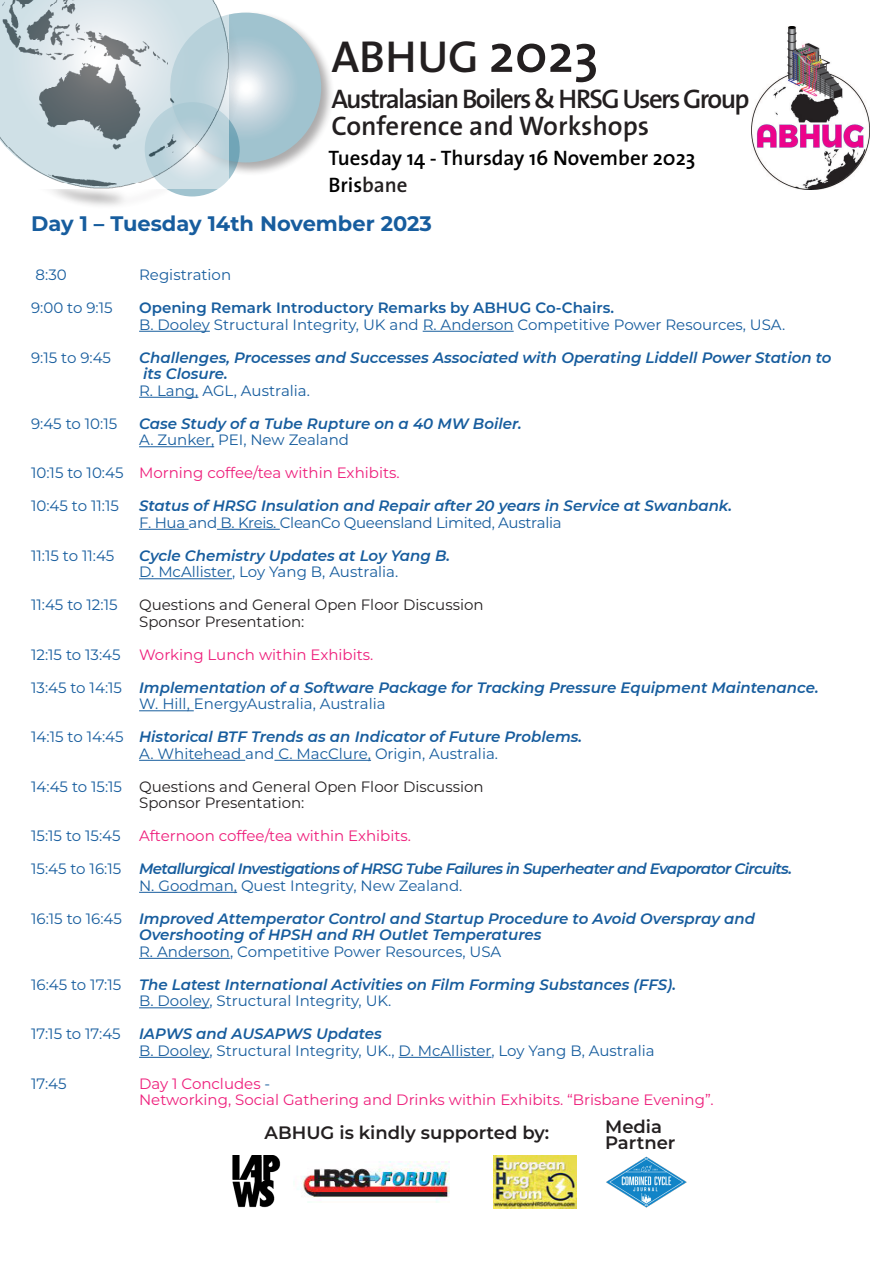
<style>
.page{position:relative;width:893px;height:1263px;background:#fff}
.page>*{position:absolute;margin:0;border:0;box-sizing:border-box;transform-origin:0 0}
.t1{font:600 45px "The Sans";letter-spacing:.005em;color:#231f20}
.t2{font:600 27px "The Sans";letter-spacing:-.06em;color:#231f20}
.t3{font:600 27px "The Sans";color:#231f20}
.t4{font:600 21px "The Sans";color:#000}
.Table_Symbol_MC3{font:700 21px "Montserrat";color:#175d9e}
._1_body{font:600 18px/16.2px "Montserrat";color:#231f20}
.Table_Symbol_MC3-2{font:italic 600 15px "Montserrat";color:#175d9e}
.Table_Symbol_MC3-3{font:15px "Montserrat";color:#175d9e}
.Table_Symbol_MC3-4{font:15px "Montserrat";color:#ee1e7b}
.Table_Symbol_MC3-5{font:15px "Montserrat";color:#231f20}
.Table_Symbol_MC3-6{font:italic 600 15px "Montserrat";letter-spacing:-.04em;color:#175d9e}
.Table_Symbol_MC3-7{font:15px "Montserrat";letter-spacing:-.02em;color:#175d9e}
.Table_Symbol_MC3-8{font:600 15px "Montserrat";color:#175d9e}
.s1{font-size:54px}
.s2{color:#231f20}
.s3{color:#175d9e}
.s4{font-weight:400;font-style:normal}
</style>
<div class="page">
<div style="left:168px;top:10px;width:167px;height:167px;background:#231f20;opacity:.75"></div>
<svg style="left:170px;top:13px;width:151px;height:149px;background:#afcbd5"></svg>
<div style="left:0;top:0;width:242px;height:210px;background:#231f20;opacity:.75"></div>
<div style="left:0;top:0;width:238px;height:198px;background:#fff;opacity:.93"></div>
<img style="left:0;top:0;width:229px;height:188px">
<img style="left:751px;top:26px;width:119px;height:163px">
<hr style="left:139px;top:331px;width:71px;height:1px;background:#175d9e">
<hr style="left:423px;top:331px;width:91px;height:1px;background:#175d9e">
<hr style="left:139px;top:397px;width:59px;height:1px;background:#175d9e">
<hr style="left:139px;top:446px;width:75px;height:1px;background:#175d9e">
<hr style="left:139px;top:529px;width:50px;height:1px;background:#175d9e">
<hr style="left:217px;top:529px;width:63px;height:1px;background:#175d9e">
<hr style="left:139px;top:578px;width:93px;height:1px;background:#175d9e">
<hr style="left:139px;top:710px;width:55px;height:1px;background:#175d9e">
<hr style="left:139px;top:760px;width:106px;height:1px;background:#175d9e">
<hr style="left:274px;top:760px;width:97px;height:1px;background:#175d9e">
<hr style="left:139px;top:892px;width:98px;height:1px;background:#175d9e">
<hr style="left:139px;top:958px;width:91px;height:1px;background:#175d9e">
<hr style="left:139px;top:1007px;width:70px;height:1px;background:#175d9e">
<hr style="left:139px;top:1057px;width:70px;height:1px;background:#175d9e">
<hr style="left:399px;top:1057px;width:92px;height:1px;background:#175d9e">
<img style="left:232px;top:1156px;width:49px;height:52px">
<img style="left:297px;top:1162px;width:153px;height:41px">
<img style="left:493px;top:1156px;width:83px;height:53px">
<img style="left:606px;top:1156px;width:81px;height:52px">
<p class="t1" style="left:331px;top:19px;width:269px">ABHUG <span class="s1">2023</span></p>
<p class="t2" style="left:331px;top:76px;width:420px">Australasian Boilers &amp; HRSG Users Group</p>
<p class="t3" style="left:331px;top:103px;width:319px">Conference and Workshops</p>
<p class="t4" style="left:328px;top:140px;width:369px">Tuesday 14 - Thursday 16 November 2023</p>
<p class="t4" style="left:328px;top:167px;width:81px">Bris<span class="s2">bane</span></p>
<p class="Table_Symbol_MC3" style="left:31px;top:208px;width:402px">Day 1 – Tuesday 14th November 2023</p>
<p class="Table_Symbol_MC3-3" style="left:36px;top:265px;width:33px">8:30</p>
<p class="Table_Symbol_MC3-3" style="left:139px;top:265px;width:94px">Registration</p>
<p class="Table_Symbol_MC3-3" style="left:31px;top:298px;width:83px">9:00 to 9:15</p>
<p class="Table_Symbol_MC3-8" style="left:139px;top:297px;width:476px">Opening Remark Introductory Remarks by ABHUG Co-Chairs.</p>
<p class="Table_Symbol_MC3-3" style="left:139px;top:314px;width:648px">B. Dooley Structural Integrity, UK and R. Anderson Competitive Power Resources, USA.</p>
<p class="Table_Symbol_MC3-3" style="left:31px;top:347px;width:81px">9:15 to 9:45</p>
<p class="Table_Symbol_MC3-2" style="left:139px;top:347px;width:694px">Challenges, Processes and Successes Associated with Operating Liddell Power Station to</p>
<p class="Table_Symbol_MC3-2" style="left:143px;top:363px;width:86px">its Closure.</p>
<p class="Table_Symbol_MC3-3" style="left:139px;top:380px;width:172px">R. Lang, AGL, Australia.</p>
<p class="Table_Symbol_MC3-3" style="left:31px;top:413px;width:88px">9:45 to 10:15</p>
<p class="Table_Symbol_MC3-2" style="left:139px;top:413px;width:384px">Case Study of a Tube Rupture on a 40 MW Boiler.</p>
<p class="Table_Symbol_MC3-3" style="left:139px;top:430px;width:211px">A. Zunker, PEI, New Zealand</p>
<p class="Table_Symbol_MC3-4" style="left:31px;top:463px;width:370px"><span class="s3">10:15 to 10:45</span> Morning coffee/tea within Exhibits.</p>
<p class="Table_Symbol_MC3-3" style="left:31px;top:496px;width:89px">10:45 to 11:15</p>
<p class="Table_Symbol_MC3-2" style="left:139px;top:495px;width:594px">Status of HRSG Insulation and Repair after 20 years in Service at Swanbank.</p>
<p class="Table_Symbol_MC3-7" style="left:139px;top:512px;width:424px">F. Hua and B. Kreis. CleanCo Queensland Limited, Australia</p>
<p class="Table_Symbol_MC3-3" style="left:31px;top:545px;width:85px">11:15 to 11:45</p>
<p class="Table_Symbol_MC3-2" style="left:139px;top:545px;width:313px">Cycle Chemistry Updates at Loy Yang B.</p>
<p class="Table_Symbol_MC3-3" style="left:139px;top:562px;width:261px">D. McAllister, Loy Yang B, Australia.</p>
<p class="Table_Symbol_MC3-3" style="left:31px;top:595px;width:88px">11:45 to 12:15</p>
<p class="Table_Symbol_MC3-5" style="left:139px;top:595px;width:346px">Questions and General Open Floor Discussion</p>
<p class="Table_Symbol_MC3-5" style="left:139px;top:611px;width:167px">Sponsor Presentation:</p>
<p class="Table_Symbol_MC3-4" style="left:31px;top:644px;width:344px"><span class="s3">12:15 to 13:45</span> Working Lunch within Exhibits.</p>
<p class="Table_Symbol_MC3-2" style="left:31px;top:677px;width:789px"><span class="s4">13:45 to 14:15</span> Implementation of a Software Package for Tracking Pressure Equipment Maintenance.</p>
<p class="Table_Symbol_MC3-3" style="left:139px;top:694px;width:248px">W. Hill, EnergyAustralia, Australia</p>
<p class="Table_Symbol_MC3-2" style="left:31px;top:726px;width:553px"><span class="s4">14:15 to 14:45</span> Historical BTF Trends as an Indicator of Future Problems.</p>
<p class="Table_Symbol_MC3-3" style="left:139px;top:743px;width:360px">A. Whitehead and C. MacClure, Origin, Australia.</p>
<p class="Table_Symbol_MC3-5" style="left:31px;top:776px;width:454px"><span class="s3">14:45 to 15:15</span> Questions and General Open Floor Discussion</p>
<p class="Table_Symbol_MC3-5" style="left:139px;top:793px;width:167px">Sponsor Presentation:</p>
<p class="Table_Symbol_MC3-4" style="left:31px;top:826px;width:381px"><span class="s3">15:15 to 15:45</span> Afternoon coffee/tea within Exhibits.</p>
<p class="Table_Symbol_MC3-6" style="left:31px;top:858px;width:762px"><span class="s4">15:45 to 16:15</span> Metallurgical Investigations of HRSG Tube Failures in Superheater and Evaporator Circuits.</p>
<p class="Table_Symbol_MC3-3" style="left:139px;top:875px;width:325px">N. Goodman, Quest Integrity, New Zealand.</p>
<p class="Table_Symbol_MC3-2" style="left:31px;top:908px;width:725px"><span class="s4">16:15 to 16:45</span> Improved Attemperator Control and Startup Procedure to Avoid Overspray and</p>
<p class="Table_Symbol_MC3-2" style="left:139px;top:924px;width:404px">Overshooting of HPSH and RH Outlet Temperatures</p>
<p class="Table_Symbol_MC3-3" style="left:139px;top:941px;width:364px">R. Anderson, Competitive Power Resources, USA</p>
<p class="Table_Symbol_MC3-2" style="left:31px;top:974px;width:646px"><span class="s4">16:45 to 17:15</span> The Latest International Activities on Film Forming Substances (FFS).</p>
<p class="Table_Symbol_MC3-3" style="left:139px;top:991px;width:254px">B. Dooley, Structural Integrity, UK.</p>
<p class="Table_Symbol_MC3-2" style="left:31px;top:1023px;width:352px"><span class="s4">17:15 to 17:45</span> IAPWS and AUSAPWS Updates</p>
<p class="Table_Symbol_MC3-3" style="left:139px;top:1040px;width:517px">B. Dooley, Structural Integrity, UK., D. McAllister, Loy Yang B, Australia</p>
<p class="Table_Symbol_MC3-3" style="left:31px;top:1073px;width:37px">17:45</p>
<p class="Table_Symbol_MC3-4" style="left:139px;top:1073px;width:133px">Day 1 Concludes <span class="s3">-</span></p>
<p class="Table_Symbol_MC3-4" style="left:139px;top:1090px;width:576px">Networking, Social Gathering and Drinks within Exhibits. “Brisbane Evening”.</p>
<p class="_1_body" style="left:265px;top:1124px;width:286px">ABHUG is kindly supported by:</p>
<p class="_1_body" style="left:605px;top:1117px;width:72px">Media<br>Partner</p>
</div>
